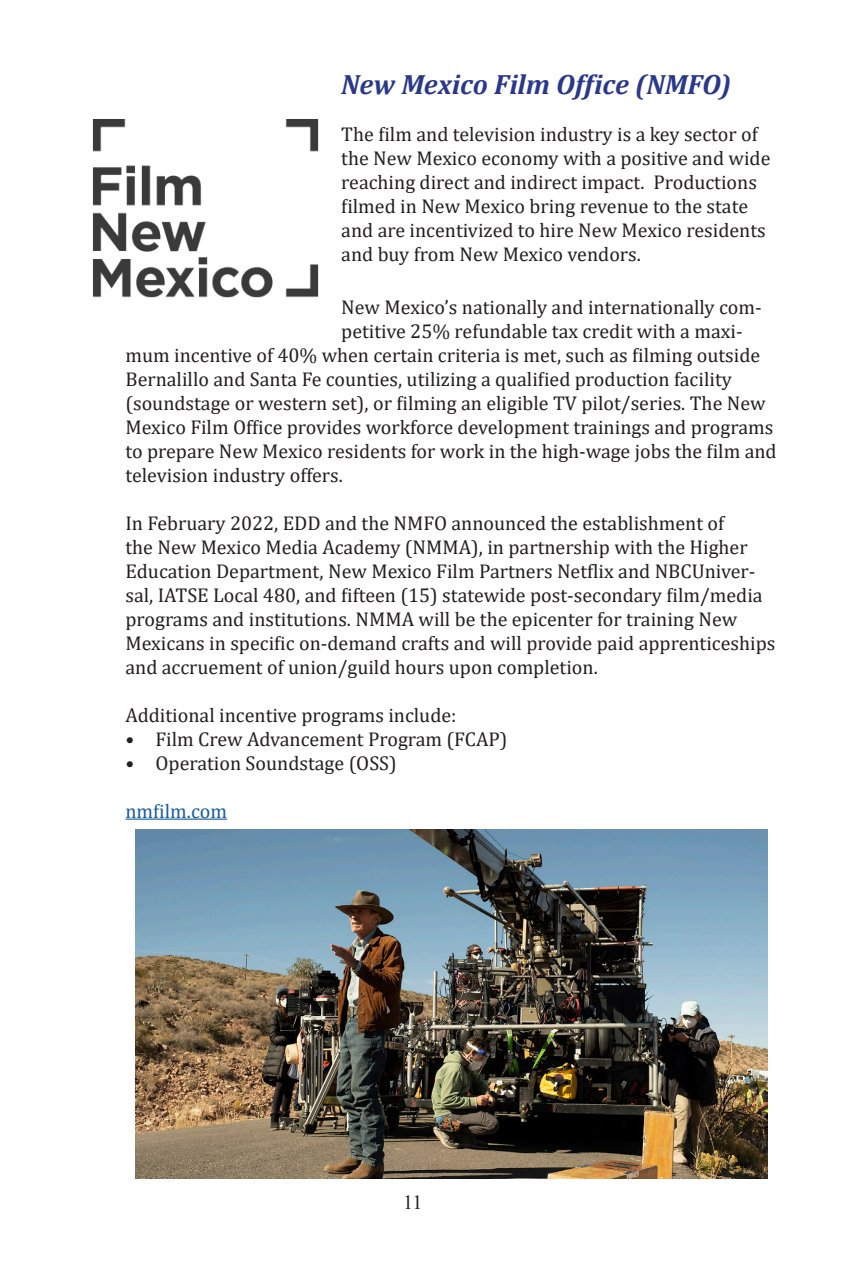
<style>
.page{position:relative;width:864px;height:1282px;background:#fff}
.page>*{position:absolute;margin:0;border:0;box-sizing:border-box;transform-origin:0 0}
.Front_Head_sub{font:italic 700 28px "Cambria";letter-spacing:-.005em;color:#29388b}
.Product_text_bullets{font:20px/24px "Cambria";color:#231f20}
.Product_text_bullets-2{font:20px "Cambria";color:#175d9e}
.Product_text{font:20px "Times New Roman";color:#231f20}
</style>
<div class="page">
<hr style="left:125px;top:818px;width:102px;height:1px;background:#175d9e">
<img style="left:136px;top:829px;width:632px;height:349px">
<img style="left:92px;top:119px;width:227px;height:179px">
<p class="Front_Head_sub" style="left:341px;top:64px;width:391px">New Mexico Film Office (NMFO)</p>
<p class="Product_text_bullets" style="left:341px;top:122px;width:431px">The film and television industry is a key sector of the New Mexico economy with a positive and wide reaching direct and indirect impact. Productions filmed in New Mexico bring revenue to the state and are incentivized to hire New Mexico residents and buy from New Mexico vendors.</p>
<p class="Product_text_bullets" style="left:341px;top:295px;width:422px">New Mexico’s nationally and internationally com-</p>
<p class="Product_text_bullets" style="left:341px;top:319px;width:403px">petitive 25% refundable tax credit with a maxi-</p>
<p class="Product_text_bullets" style="left:125px;top:343px;width:636px">mum incentive of 40% when certain criteria is met, such as filming outside</p>
<p class="Product_text_bullets" style="left:125px;top:367px;width:608px">Bernalillo and Santa Fe counties, utilizing a qualified production facility</p>
<p class="Product_text_bullets" style="left:125px;top:391px;width:642px">(soundstage or western set), or filming an eligible TV pilot/series. The New</p>
<p class="Product_text_bullets" style="left:125px;top:415px;width:649px">Mexico Film Office provides workforce development trainings and programs</p>
<p class="Product_text_bullets" style="left:125px;top:439px;width:653px">to prepare New Mexico residents for work in the high-wage jobs the film and</p>
<p class="Product_text_bullets" style="left:125px;top:463px;width:219px">television industry offers.</p>
<p class="Product_text_bullets" style="left:125px;top:511px;width:651px">In February 2022, EDD and the NMFO announced the establishment of<br>the New Mexico Media Academy (NMMA), in partnership with the Higher Education Department, New Mexico Film Partners Netflix and NBCUniver&shy;sal, IATSE Local 480, and fifteen (15) statewide post-secondary film/media programs and institutions. NMMA will be the epicenter for training New Mexicans in specific on-demand crafts and will provide paid apprenticeships and accruement of union/guild hours upon completion.</p>
<p class="Product_text_bullets" style="left:125px;top:703px;width:333px">Additional incentive programs include:</p>
<p class="Product_text_bullets" style="left:125px;top:727px;width:384px">• Film Crew Advancement Program (FCAP)</p>
<p class="Product_text_bullets" style="left:125px;top:751px;width:273px">• Operation Soundstage (OSS)</p>
<p class="Product_text_bullets-2" style="left:125px;top:799px;width:103px">nmfilm.com</p>
<p class="Product_text" style="left:403px;top:1188px;width:21px">11</p>
</div>
